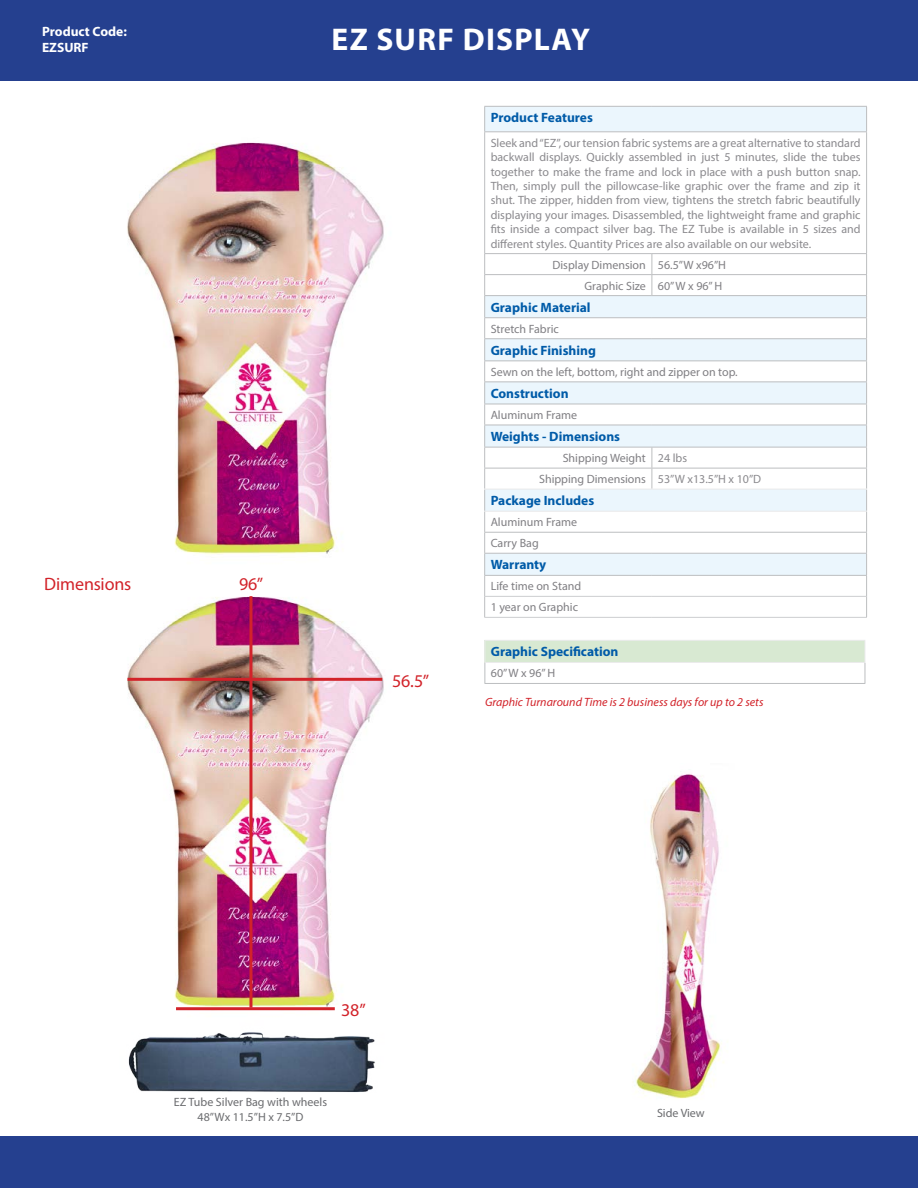
<style>
.page{position:relative;width:918px;height:1188px;background:#fff}
.page>*{position:absolute;margin:0;border:0;box-sizing:border-box;transform-origin:0 0}
.t1{font:700 31.5px "Myriad Pro";letter-spacing:.04em;color:#fff}
.t2{font:18px "Myriad Pro";letter-spacing:-.01em;color:#d2232a}
.t3{font:700 13.5px "Myriad Pro";color:#005ba8}
.t4{font:700 13.5px/16.2px "Myriad Pro";color:#fff}
.t5{font:12px/14.4px "Myriad Pro";color:#8b8a8e;text-align:justify}
.t6{font:12px/21px "Myriad Pro";color:#807f83}
.t7{font:12px/14.4px "Myriad Pro";color:#6b6c6f;text-align:center}
.t8{font:italic 12px "Myriad Pro";color:#d2232a}
.s1{color:#8b8a8e}
</style>
<div class="page">
<div style="left:1px;top:0;width:917px;height:80px;background:#25408f"></div>
<div style="left:1px;top:1136px;width:917px;height:52px;background:#25408f"></div>
<div style="left:485px;top:640px;width:380px;height:22px;background:#d8e9d2"></div>
<hr style="left:484px;top:640px;width:381px;height:1px;background:#ececed">
<hr style="left:484px;top:662px;width:381px;height:1px;background:#ececed">
<svg style="left:484px;top:641px;width:1px;height:42px"></svg>
<svg style="left:865px;top:661px;width:1px;height:22px"></svg>
<hr style="left:484px;top:683px;width:381px;height:1px;background:#bcbec0">
<div style="left:485px;top:107px;width:381px;height:24px;background:#ebf6fd"></div>
<hr style="left:484px;top:106px;width:168px;height:1px;background:#bcbec0">
<svg style="left:484px;top:107px;width:1px;height:24px"></svg>
<hr style="left:652px;top:106px;width:215px;height:1px;background:#bcbec0">
<svg style="left:866px;top:107px;width:1px;height:24px"></svg>
<hr style="left:484px;top:131px;width:168px;height:1px;background:#bcbec0">
<hr style="left:484px;top:132px;width:1px;height:121px;background:#bcbec0">
<hr style="left:652px;top:131px;width:215px;height:1px;background:#bcbec0">
<hr style="left:866px;top:132px;width:1px;height:121px;background:#bcbec0">
<hr style="left:484px;top:253px;width:168px;height:1px;background:#bcbec0">
<hr style="left:652px;top:253px;width:215px;height:1px;background:#bcbec0">
<hr style="left:484px;top:617px;width:168px;height:1px;background:#cdced0">
<hr style="left:652px;top:617px;width:215px;height:1px;background:#cdced0">
<svg style="left:484px;top:254px;width:383px;height:363px"></svg>
<hr style="left:484px;top:425px;width:168px;height:1px;background:#bcbec0">
<hr style="left:652px;top:425px;width:215px;height:1px;background:#bcbec0">
<img style="left:128px;top:1032px;width:247px;height:60px">
<img style="left:127px;top:142px;width:257px;height:413px">
<img style="left:636px;top:774px;width:88px;height:325px">
<img style="left:127px;top:596px;width:257px;height:415px">
<hr style="left:127px;top:678px;width:255px;height:3px;background:#d2232a">
<hr style="left:249px;top:596px;width:3px;height:412px;background:#d2232a">
<hr style="left:176px;top:1007px;width:159px;height:3px;background:#d2232a">
<p class="t4" style="left:42px;top:22px;width:86px">Product Code:<br>EZSURF</p>
<h1 class="t1" style="left:332px;top:18px;width:260px">EZ SURF DISPLAY</h1>
<h2 class="t2" style="left:44px;top:572px;width:89px">Dimensions</h2>
<h2 class="t2" style="left:239px;top:572px;width:26px">96”</h2>
<h2 class="t2" style="left:392px;top:670px;width:39px">56.5”</h2>
<p class="t3" style="left:491px;top:109px;width:104px">Product Features</p>
<p class="t5" style="left:491px;top:135px;width:371px">Sleek and “EZ”, our tension fabric systems are a great alternative to standard backwall displays. Quickly assembled in just 5 minutes, slide the tubes together to make the frame and lock in place with a push button snap.<br>Then, simply pull the pillowcase-like graphic over the frame and zip it shut. The zipper, hidden from view, tightens the stretch fabric beautifully displaying your images. Disassembled, the lightweight frame and graphic fits inside a compact silver bag. The EZ Tube is available in 5 sizes and different styles. Quantity Prices are also available on our website.</p>
<p class="t6" style="left:585px;top:254px;width:143px;text-indent:-32px">Display Dimension 56.5”W x96”H<br>Graphic Size 60” W x 96” H</p>
<p class="t3" style="left:491px;top:298px;width:102px">Graphic Material</p>
<p class="t6" style="left:491px;top:318px;width:70px">Stretch Fabric</p>
<p class="t3" style="left:491px;top:342px;width:107px">Graphic Finishing</p>
<p class="t6" style="left:491px;top:361px;width:249px">Sewn on the left, bottom, right and zipper on top.</p>
<p class="t3" style="left:491px;top:385px;width:79px">Construction</p>
<p class="t6" style="left:491px;top:404px;width:88px">Aluminum Frame</p>
<p class="t3" style="left:491px;top:428px;width:131px">Weights - Dimensions</p>
<p class="t6" style="left:539px;top:447px;width:224px;text-indent:24px">Shipping Weight <span class="s1">24 lbs<br></span>Shipping Dimensions <span class="s1">53”W x13.5”H x 10”D</span></p>
<p class="t3" style="left:491px;top:492px;width:105px">Package Includes</p>
<p class="t6" style="left:491px;top:512px;width:88px">Aluminum Frame<br>Carry Bag</p>
<p class="t3" style="left:491px;top:556px;width:57px">Warranty</p>
<p class="t6" style="left:491px;top:576px;width:92px">Life time on Stand<br>1 year on Graphic</p>
<p class="t3" style="left:491px;top:643px;width:129px">Graphic Specification</p>
<p class="t6" style="left:491px;top:663px;width:66px">60” W x 96” H</p>
<p class="t8" style="left:485px;top:695px;width:280px">Graphic Turnaround Time is 2 business days for up to 2 sets</p>
<h2 class="t2" style="left:341px;top:999px;width:26px">38”</h2>
<p class="t7" style="left:174px;top:1095px;width:155px">EZ Tube Silver Bag with wheels<br>48”Wx 11.5”H x 7.5”D</p>
<p class="t7" style="left:657px;top:1106px;width:49px">Side View</p>
</div>
